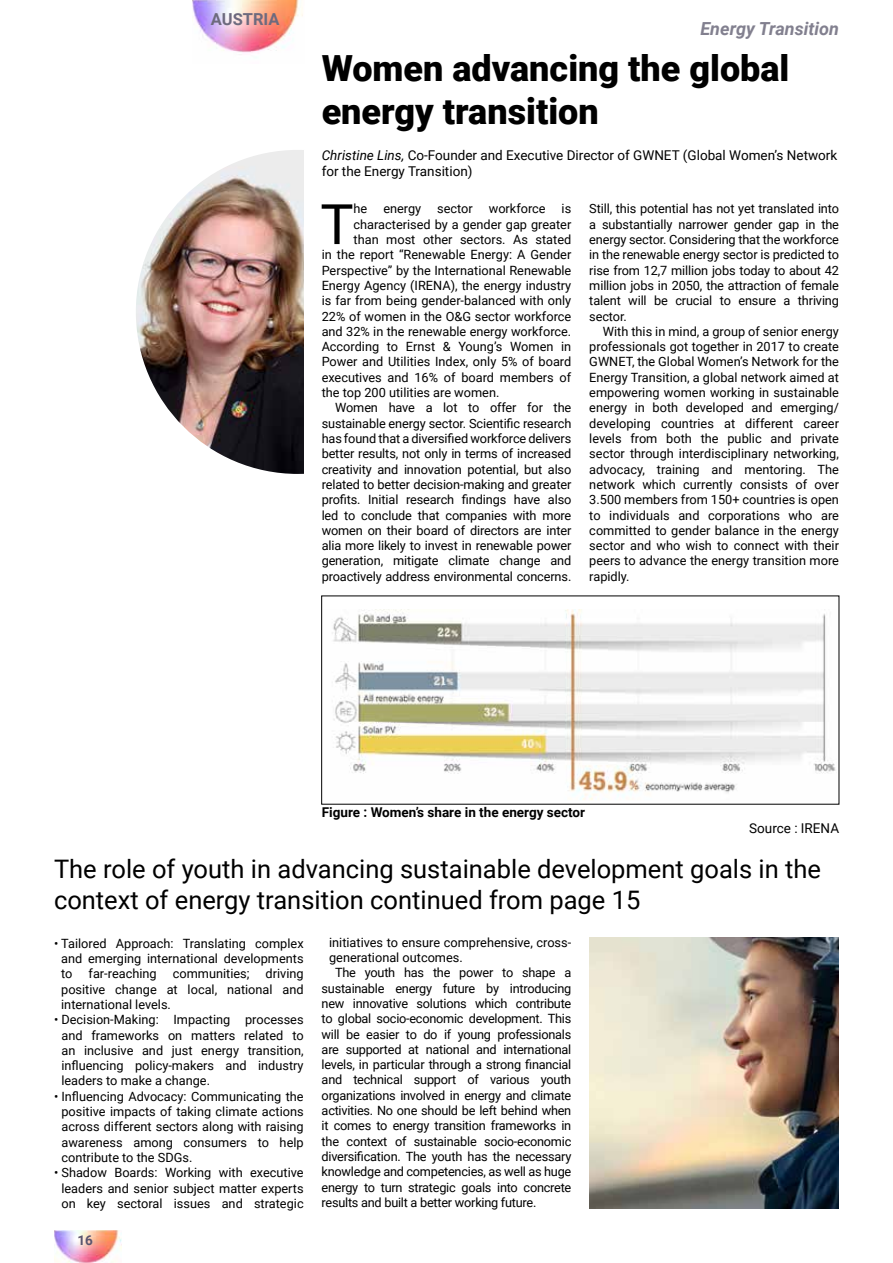
<style>
.page{position:relative;width:893px;height:1263px;background:#fff}
.page>*{position:absolute;margin:0;border:0;box-sizing:border-box;transform-origin:0 0}
.t1{font:55.8px "Roboto";color:#000}
.t2{font:900 36px/43.2px "Roboto";color:#000}
.t3{font:25.5px/30.6px "Roboto";color:#000}
.t4{font:italic 700 18px "Roboto";color:#82808f}
.t5{font:700 16.5px "Roboto";color:#6d6a7e}
.t6{font:13.5px/16.2px "Roboto";color:#000}
.t7{font:700 13.5px "Roboto";color:#000}
.t8{font:700 13.5px "Roboto";color:#5a556e}
.t9{font:12.75px/15.3px "Roboto";letter-spacing:-.01em;color:#000;text-align:justify}
.s1{font-style:italic}
</style>
<div class="page">
<img style="left:55px;top:1230px;width:66px;height:33px">
<img style="left:192px;top:1px;width:111px;height:52px">
<img style="left:332px;top:610px;width:504px;height:190px">
<img style="left:136px;top:150px;width:168px;height:324px">
<img style="left:589px;top:937px;width:250px;height:272px">
<p class="t5" style="left:211px;top:8px;width:70px">AUSTRIA</p>
<h3 class="t4" style="left:700px;top:16px;width:140px">Energy Transition</h3>
<h2 class="t2" style="left:322px;top:45px;width:469px">Women advancing the global energy transition</h2>
<p class="t6" style="left:322px;top:147px;width:517px"><span class="s1">Christine Lins,</span> Co-Founder and Executive Director of GWNET (Global Women’s Network for the Energy Transition)</p>
<h1 class="t1" style="left:320px;top:185px;width:35px">T</h1>
<p class="t9" style="left:354px;top:201px;width:69px">he energy</p>
<p class="t9" style="left:437px;top:201px;width:110px">sector workforce</p>
<p class="t9" style="left:562px;top:201px;width:11px">is</p>
<p class="t9" style="left:354px;top:216px;width:219px">characterised by a gender gap greater</p>
<p class="t9" style="left:354px;top:231px;width:219px">than most other sectors. As stated</p>
<p class="t9" style="left:322px;top:247px;width:251px">in the report “Renewable Energy: A Gender</p>
<p class="t9" style="left:322px;top:262px;width:251px">Perspective” by the International Renewable</p>
<p class="t9" style="left:322px;top:277px;width:251px">Energy Agency (IRENA), the energy industry</p>
<p class="t9" style="left:322px;top:293px;width:251px">is far from being gender-balanced with only</p>
<p class="t9" style="left:322px;top:308px;width:251px">22% of women in the O&amp;G sector workforce</p>
<p class="t9" style="left:322px;top:323px;width:251px">and 32% in the renewable energy workforce.</p>
<p class="t9" style="left:322px;top:338px;width:251px">According to Ernst &amp; Young’s Women in</p>
<p class="t9" style="left:322px;top:354px;width:251px">Power and Utilities Index, only 5% of board</p>
<p class="t9" style="left:322px;top:369px;width:251px">executives and 16% of board members of</p>
<p class="t9" style="left:322px;top:384px;width:179px">the top 200 utilities are women.</p>
<p class="t9" style="left:335px;top:400px;width:238px">Women have a lot to offer for the</p>
<p class="t9" style="left:322px;top:415px;width:251px">sustainable energy sector. Scientific research</p>
<p class="t9" style="left:322px;top:430px;width:251px">has found that a diversified workforce delivers</p>
<p class="t9" style="left:322px;top:446px;width:251px">better results, not only in terms of increased</p>
<p class="t9" style="left:322px;top:461px;width:251px">creativity and innovation potential, but also</p>
<p class="t9" style="left:322px;top:476px;width:251px">related to better decision-making and greater</p>
<p class="t9" style="left:322px;top:491px;width:251px">profits. Initial research findings have also</p>
<p class="t9" style="left:322px;top:507px;width:251px">led to conclude that companies with more</p>
<p class="t9" style="left:322px;top:522px;width:251px">women on their board of directors are inter</p>
<p class="t9" style="left:322px;top:537px;width:251px">alia more likely to invest in renewable power</p>
<p class="t9" style="left:322px;top:553px;width:251px">generation, mitigate climate change and</p>
<p class="t9" style="left:322px;top:568px;width:251px">proactively address environmental concerns.</p>
<p class="t9" style="left:589px;top:201px;width:251px">Still, this potential has not yet translated into a substantially narrower gender gap in the energy sector. Considering that the workforce in the renewable energy sector is predicted to rise from 12,7 million jobs today to about 42 million jobs in 2050, the attraction of female talent will be crucial to ensure a thriving sector.</p>
<p class="t9" style="left:589px;top:323px;width:251px;text-indent:14px">With this in mind, a group of senior energy professionals got together in 2017 to create GWNET, the Global Women’s Network for the Energy Transition, a global network aimed at empowering women working in sustainable energy in both developed and emerging/ developing countries at different career levels from both the public and private sector through interdisciplinary networking, advocacy, training and mentoring. The network which currently consists of over 3.500 members from 150+ countries is open to individuals and corporations who are committed to gender balance in the energy sector and who wish to connect with their peers to advance the energy transition more rapidly.</p>
<p class="t7" style="left:322px;top:802px;width:265px">Figure : Women’s share in the energy sector</p>
<p class="t6" style="left:749px;top:819px;width:91px">Source : IRENA</p>
<h3 class="t3" style="left:54px;top:853px;width:768px">The role of youth in advancing sustainable development goals in the context of energy transition continued from page 15</h3>
<p class="t9" style="left:61px;top:935px;width:244px;text-indent:-7px">• Tailored Approach: Translating complex and emerging international developments to</p>
<p class="t9" style="left:89px;top:966px;width:70px">far-reaching</p>
<p class="t9" style="left:173px;top:966px;width:78px">communities;</p>
<p class="t9" style="left:61px;top:966px;width:244px;text-indent:204px">driving positive change at local, national and international levels.</p>
<p class="t9" style="left:61px;top:1011px;width:244px;text-indent:-7px">• Decision-Making: Impacting processes and frameworks on matters related to an inclusive and just energy transition, influencing policy-makers and industry leaders to make a change.</p>
<p class="t9" style="left:61px;top:1088px;width:244px;text-indent:-7px">• Influencing Advocacy: Communicating the positive impacts of taking climate actions across different sectors along with raising awareness among consumers to help contribute to the SDGs.</p>
<p class="t9" style="left:54px;top:1164px;width:251px;text-align:center">• Shadow Boards: Working with executive leaders and senior subject matter experts on key sectoral issues and strategic</p>
<p class="t8" style="left:77px;top:1230px;width:17px">16</p>
<p class="t9" style="left:329px;top:934px;width:244px">initiatives to ensure comprehensive, cross-</p>
<p class="t9" style="left:329px;top:949px;width:135px">generational outcomes.</p>
<p class="t9" style="left:335px;top:965px;width:238px">The youth has the power to shape a</p>
<p class="t9" style="left:322px;top:980px;width:251px">sustainable energy future by introducing</p>
<p class="t9" style="left:322px;top:995px;width:251px">new innovative solutions which contribute</p>
<p class="t9" style="left:322px;top:1010px;width:251px">to global socio-economic development. This</p>
<p class="t9" style="left:322px;top:1026px;width:251px">will be easier to do if young professionals</p>
<p class="t9" style="left:322px;top:1041px;width:251px">are supported at national and international</p>
<p class="t9" style="left:322px;top:1056px;width:251px">levels, in particular through a strong financial</p>
<p class="t9" style="left:322px;top:1072px;width:251px">and technical support of various youth</p>
<p class="t9" style="left:322px;top:1087px;width:251px">organizations involved in energy and climate</p>
<p class="t9" style="left:322px;top:1102px;width:251px">activities. No one should be left behind when</p>
<p class="t9" style="left:322px;top:1118px;width:251px">it comes to energy transition frameworks in</p>
<p class="t9" style="left:322px;top:1133px;width:251px">the context of sustainable socio-economic</p>
<p class="t9" style="left:322px;top:1148px;width:251px">diversification. The youth has the necessary</p>
<p class="t9" style="left:322px;top:1163px;width:251px">knowledge and competencies, as well as huge</p>
<p class="t9" style="left:322px;top:1179px;width:251px">energy to turn strategic goals into concrete</p>
<p class="t9" style="left:322px;top:1194px;width:216px">results and built a better working future.</p>
</div>
